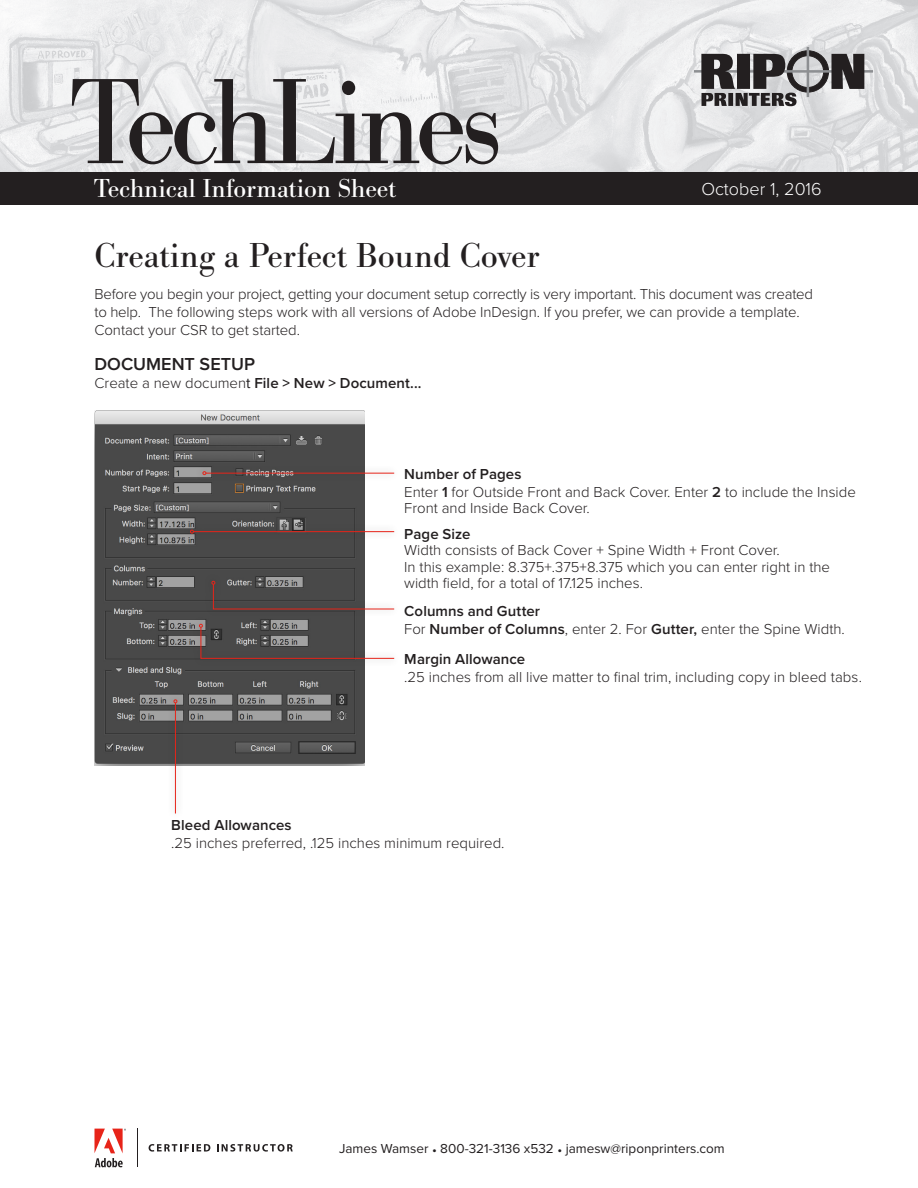
<style>
.page{position:relative;width:918px;height:1188px;background:#fff}
.page>*{position:absolute;margin:0;border:0;box-sizing:border-box;transform-origin:0 0}
.t1{font:126px "Bodoni URW";letter-spacing:-.05em;color:#231f20;scale:.95 1}
.Topic_Heading{font:36px "Bodoni URW";color:#231f20}
.t2{font:27px "Bodoni URW";color:#fff}
.Sub_Heading{font:600 18px "Proxima Nova";color:#231f20}
.t3{font:300 18px "Proxima Nova";color:#fff}
.Body_Copy{font:300 15px/18px "Proxima Nova";color:#231f20}
.Body_Copy-2{font:600 15px/18px "Proxima Nova";letter-spacing:.005em;color:#231f20}
.t4{font:13.5px "Proxima Nova";color:#231f20}
.s1{font-weight:300}
.s2{font-weight:400}
.s3{font-weight:600}
</style>
<div class="page">
<img style="left:95px;top:411px;width:270px;height:355px">
<div style="left:182px;top:522px;width:219px;height:19px;background:#231f20;opacity:.5"></div>
<hr style="left:193px;top:531px;width:201px;height:1px;background:#e72419">
<svg style="left:190px;top:530px;width:4px;height:4px"></svg>
<div style="left:195px;top:464px;width:206px;height:18px;background:#231f20;opacity:.5"></div>
<hr style="left:206px;top:473px;width:188px;height:1px;background:#e72419">
<svg style="left:203px;top:471px;width:3px;height:4px"></svg>
<div style="left:166px;top:692px;width:19px;height:128px;background:#231f20;opacity:.5"></div>
<hr style="left:175px;top:703px;width:1px;height:111px;background:#e72419">
<svg style="left:174px;top:699px;width:3px;height:4px"></svg>
<div style="left:204px;top:573px;width:197px;height:44px;background:#231f20;opacity:.5"></div>
<svg style="left:212px;top:581px;width:183px;height:29px"></svg>
<div style="left:191px;top:616px;width:210px;height:51px;background:#231f20;opacity:.5"></div>
<svg style="left:199px;top:624px;width:196px;height:35px;background:#716a6a"></svg>
<div style="left:0;top:161px;width:918px;height:44px;background:#231f20"></div>
<img style="left:0;top:0;width:918px;height:171px">
<svg style="left:694px;top:47px;width:179px;height:59px;background:#8a898a"></svg>
<svg style="left:94px;top:1129px;width:32px;height:38px"></svg>
<svg style="left:149px;top:1144px;width:61px;height:8px"></svg>
<svg style="left:217px;top:1144px;width:76px;height:8px"></svg>
<hr style="left:137px;top:1129px;width:1px;height:38px;background:#231f20">
<p class="t1" style="left:71px;top:48px;width:455px">TechLines</p>
<p class="t2" style="left:94px;top:172px;width:303px">Technical Information Sheet</p>
<p class="t3" style="left:701px;top:178px;width:122px">October 1, 2016</p>
<p class="Topic_Heading" style="left:94px;top:234px;width:447px">Creating a Perfect Bound Cover</p>
<p class="Body_Copy" style="left:94px;top:285px;width:720px">Before you begin your project, getting your document setup correctly is very important. This document was created to help. The following steps work with all versions of Adobe InDesign. If you prefer, we can provide a template.<br>Contact your CSR to get started.</p>
<p class="Sub_Heading" style="left:94px;top:353px;width:162px">DOCUMENT SETUP</p>
<p class="Body_Copy-2" style="left:94px;top:374px;width:328px"><span class="s1">Create a new documen</span><span class="s2">t</span> File &gt; New &gt; Document...</p>
<p class="Body_Copy" style="left:404px;top:465px;width:453px"><span class="s3">Number of Pages<br></span>Enter <span class="s3">1</span> for Outside Front and Back Cover. Enter <span class="s3">2</span> to include the Inside</p>
<p class="Body_Copy" style="left:404px;top:499px;width:187px">Front and Inside Back Cover.</p>
<p class="Body_Copy" style="left:404px;top:526px;width:427px;line-height:16.5px"><span class="s3">Page Size<br></span>Width consists of Back Cover + Spine Width + Front Cover.<br>In this example: 8.375+.375+8.375 which you can enter right in the width field, for a total of 17.125 inches.</p>
<p class="Body_Copy-2" style="left:404px;top:603px;width:442px">Columns and Gutter<br><span class="s1">For</span> Number of Columns<span class="s1">, enter 2. For</span> Gutter, <span class="s1">enter the Spine Width.</span></p>
<p class="Body_Copy" style="left:404px;top:650px;width:459px"><span class="s3">Margin Allowance<br></span>.25 inches from all live matter to final trim, including copy in bleed tabs.</p>
<p class="Body_Copy" style="left:171px;top:816px;width:335px"><span class="s3">Bleed Allowances<br></span>.25 inches preferred, .125 inches minimum required.</p>
<p class="t4" style="left:339px;top:1140px;width:387px">James Wamser • 800-321-3136 x532 • jamesw@riponprinters.com</p>
</div>
